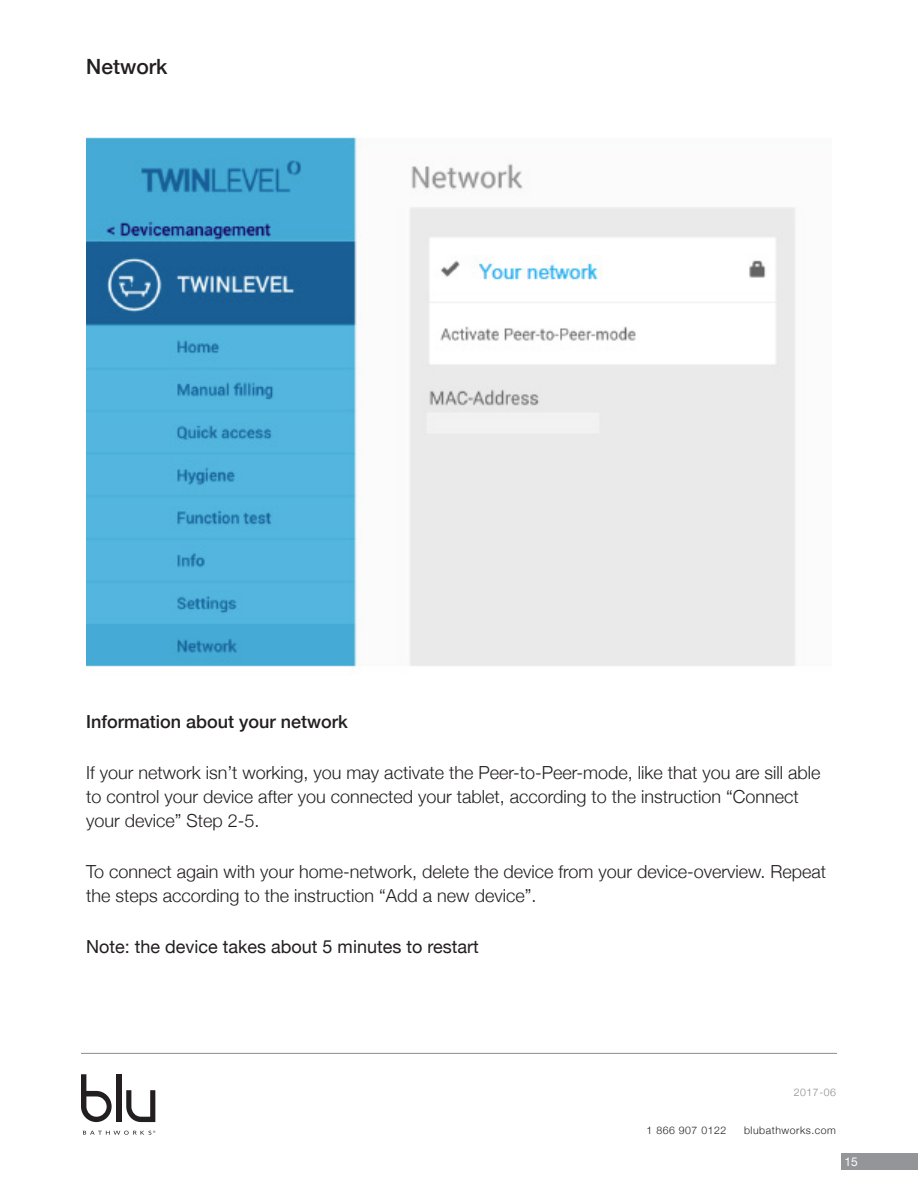
<style>
.page{position:relative;width:918px;height:1188px;background:#fff}
.page>*{position:absolute;margin:0;border:0;box-sizing:border-box;transform-origin:0 0}
.t1{font:500 21px "Helvetica Neue";color:#231f20}
.t2{font:300 18px/24px "Helvetica Neue";color:#231f20}
.t3{font:18px "Helvetica Neue";color:#231f20}
.t4{font:500 18px "Helvetica Neue";color:#231f20}
.t5{font:12px "Helvetica Neue";color:#fff}
.t6{font:300 10.5px "Helvetica Neue";letter-spacing:.05em;color:#231f20}
.t7{font:300 10.5px "Helvetica Neue";letter-spacing:.05em;color:#8a8c8f}
</style>
<div class="page">
<hr style="left:81px;top:1053px;width:756px;height:1px;background:#8a8c8f">
<div style="left:116px;top:1074px;width:6px;height:48px;background:#231f20"></div>
<svg style="left:81px;top:1074px;width:31px;height:48px"></svg>
<svg style="left:126px;top:1090px;width:29px;height:32px"></svg>
<svg style="left:83px;top:1131px;width:72px;height:4px"></svg>
<div style="left:841px;top:1153px;width:77px;height:17px;background:#939598"></div>
<img style="left:86px;top:136px;width:710px;height:531px">
<p class="t1" style="left:86px;top:50px;width:83px">Network</p>
<p class="t4" style="left:86px;top:707px;width:263px">Information about your network</p>
<p class="t2" style="left:86px;top:759px;width:736px">If your network isn’t working, you may activate the Peer-to-Peer-mode, like that you are sill able to control your device after you connected your tablet, according to the instruction “Connect your device” Step 2-5.</p>
<p class="t2" style="left:86px;top:858px;width:741px">To connect again with your home-network, delete the device from your device-overview. Repeat the steps according to the instruction “Add a new device”.</p>
<p class="t3" style="left:86px;top:933px;width:394px">Note: the device takes about 5 minutes to restart</p>
<p class="t7" style="left:794px;top:1083px;width:44px">2017-06</p>
<p class="t6" style="left:647px;top:1121px;width:81px">1 866 907 0122</p>
<p class="t6" style="left:744px;top:1121px;width:93px">blubathworks.com</p>
<p class="t5" style="left:845px;top:1153px;width:15px">15</p>
</div>
